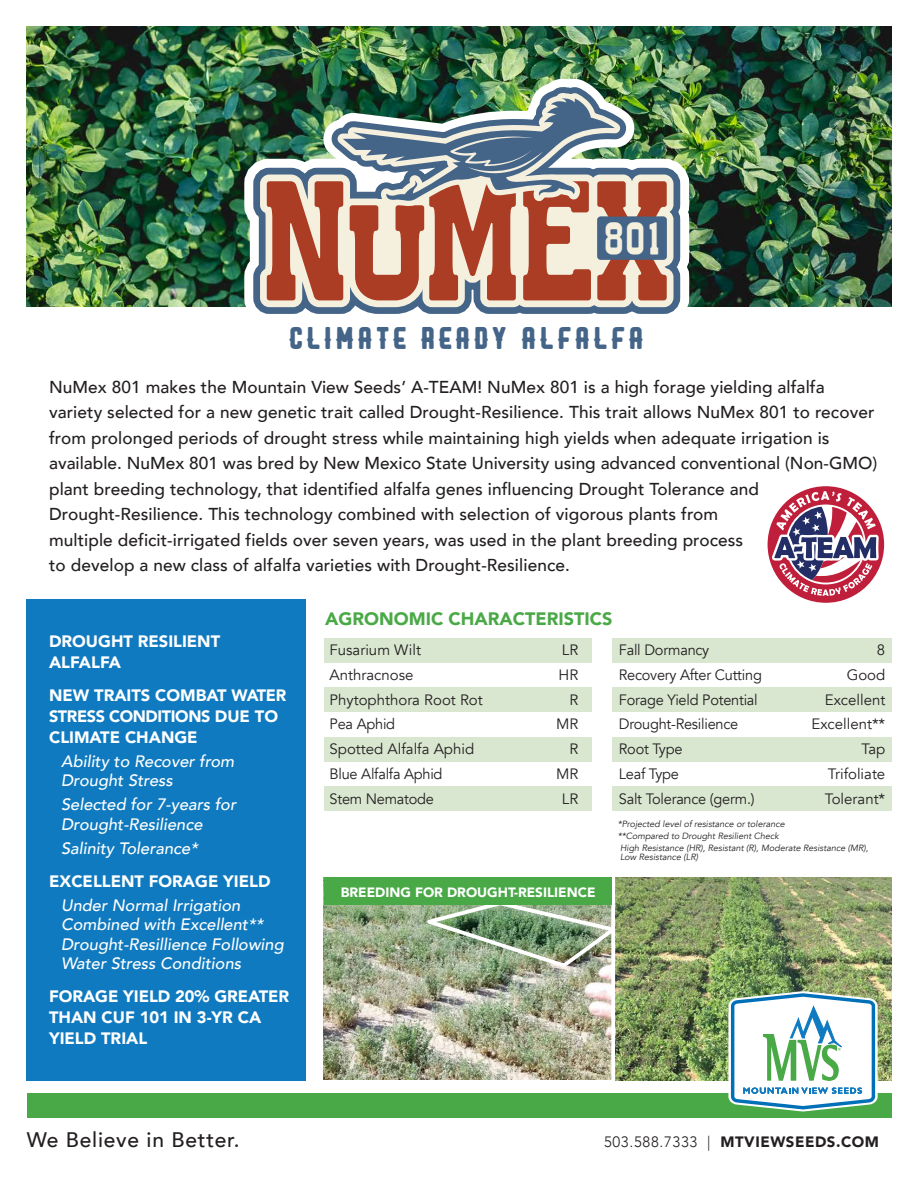
<style>
.page{position:relative;width:918px;height:1188px;background:#fff}
.page>*{position:absolute;margin:0;border:0;box-sizing:border-box;transform-origin:0 0}
.t1{font:37.5px "SANANDREAS";color:#f5efde}
.t2{font:31.5px "MACHO";letter-spacing:.1em;color:#446588}
.t3{font:500 21px "Avenir";letter-spacing:.035em;color:#231f20}
.t4{font:900 18px "Avenir";color:#4aa947}
.t5{font:500 17.25px/25.5px "Avenir";letter-spacing:.005em;color:#231f20}
.t6{font:italic 500 16.5px/19.5px "Avenir";color:#fff}
.t7{font:900 16.5px/21px "Avenir";color:#fff}
.t8{font:15px/24.8px "Avenir";letter-spacing:-.015em;color:#231f20}
.t9{font:900 15px "Avenir";letter-spacing:.035em;color:#231f20}
.t10{font:900 13.5px "Avenir";color:#fff}
.t11{font:italic 9px/9px "Avenir";color:#231f20}
.s1{font-weight:300}
</style>
<div class="page">
<div style="left:27px;top:599px;width:279px;height:482px;background:#0f7ac0"></div>
<div style="left:324px;top:638px;width:567px;height:25px;background:#d9e7d1"></div>
<div style="left:324px;top:688px;width:567px;height:24px;background:#d9e7d1"></div>
<div style="left:324px;top:737px;width:567px;height:24px;background:#d9e7d1"></div>
<div style="left:324px;top:786px;width:567px;height:25px;background:#d9e7d1"></div>
<div style="left:593px;top:633px;width:19px;height:230px;background:#fff"></div>
<img style="left:324px;top:877px;width:568px;height:203px">
<hr style="left:611px;top:867px;width:4px;height:225px;background:#fff">
<img style="left:424px;top:899px;width:198px;height:71px">
<div style="left:27px;top:1094px;width:864px;height:24px;background:#4aa947"></div>
<svg style="left:728px;top:991px;width:150px;height:121px"></svg>
<svg style="left:767px;top:486px;width:118px;height:117px"></svg>
<img style="left:26px;top:26px;width:866px;height:281px">
<img style="left:291px;top:26px;width:573px;height:184px">
<img style="left:204px;top:97px;width:508px;height:217px">
<div style="left:597px;top:217px;width:70px;height:43px;background:#446588;border-radius:3px"></div>
<div style="left:324px;top:877px;width:287px;height:28px;background:#4aa947"></div>
<h1 class="t1" style="left:605px;top:212px;width:56px">801</h1>
<h2 class="t2" style="left:289px;top:325px;width:356px">CLIMATE READY ALFALFA</h2>
<p class="t5" style="left:49px;top:373px;width:830px">NuMex 801 makes the Mountain View Seeds’ A-TEAM! NuMex 801 is a high forage yielding alfalfa variety selected for a new genetic trait called Drought-Resilience. This trait allows NuMex 801 to recover from prolonged periods of drought stress while maintaining high yields when adequate irrigation is available. NuMex 801 was bred by New Mexico State University using advanced conventional (Non-GMO) plant breeding technology, that identified alfalfa genes influencing Drought Tolerance and Drought-Resilience. This technology combined with selection of vigorous plants from<br>multiple deficit-irrigated fields over seven years, was used in the plant breeding process<br>to develop a new class of alfalfa varieties with Drought-Resilience.</p>
<p class="t7" style="left:49px;top:630px;width:173px">DROUGHT RESILIENT<br>ALFALFA</p>
<p class="t7" style="left:49px;top:684px;width:239px">NEW TRAITS COMBAT WATER<br>STRESS CONDITIONS DUE TO<br>CLIMATE CHANGE</p>
<p class="t6" style="left:61px;top:752px;width:175px">Ability to Recover from<br>Drought Stress</p>
<p class="t6" style="left:61px;top:795px;width:177px">Selected for 7-years for<br>Drought-Resilience</p>
<p class="t6" style="left:61px;top:839px;width:138px">Salinity Tolerance*</p>
<p class="t7" style="left:49px;top:870px;width:223px">EXCELLENT FORAGE YIELD</p>
<p class="t6" style="left:61px;top:896px;width:224px">Under Normal Irrigation<br>Combined with Excellent**<br>Drought-Resillience Following<br>Water Stress Conditions</p>
<p class="t7" style="left:49px;top:986px;width:242px">FORAGE YIELD 20% GREATER<br>THAN CUF 101 IN 3-YR CA<br>YIELD TRIAL</p>
<p class="t4" style="left:325px;top:604px;width:289px">AGRONOMIC CHARACTERISTICS</p>
<p class="t8" style="left:330px;top:638px;width:155px">Fusarium Wilt<br>Anthracnose<br>Phytophthora Root Rot<br>Pea Aphid<br>Spotted Alfalfa Aphid<br>Blue Alfalfa Aphid<br>Stem Nematode</p>
<p class="t8" style="left:619px;top:638px;width:145px">Fall Dormancy<br>Recovery After Cutting<br>Forage Yield Potential<br>Drought-Resilience<br>Root Type<br>Leaf Type<br>Salt Tolerance (germ.)</p>
<p class="t8" style="left:556px;top:638px;width:24px;text-align:right">LR<br>HR<br>R<br>MR<br>R<br>MR<br>LR</p>
<p class="t8" style="left:811px;top:638px;width:75px;text-align:right">8<br>Good<br>Excellent<br>Excellent**<br>Tap<br>Trifoliate<br>Tolerant*</p>
<p class="t11" style="left:618px;top:832px;width:163px">**Compared to Drought Resilient Check</p>
<p class="t11" style="left:618px;top:819px;width:168px">*Projected level of resistance or tolerance</p>
<p class="t11" style="left:620px;top:844px;width:250px">High Resistance (HR), Resistant (R), Moderate Resistance (MR),<br>Low Resistance (LR)</p>
<p class="t10" style="left:341px;top:881px;width:256px">BREEDING FOR DROUGHT-RESILIENCE</p>
<p class="t3" style="left:27px;top:1121px;width:214px">We Believe in Better.</p>
<p class="t9" style="left:604px;top:1129px;width:277px"><span class="s1">503.588.7333 |</span> MTVIEWSEEDS.COM</p>
</div>
